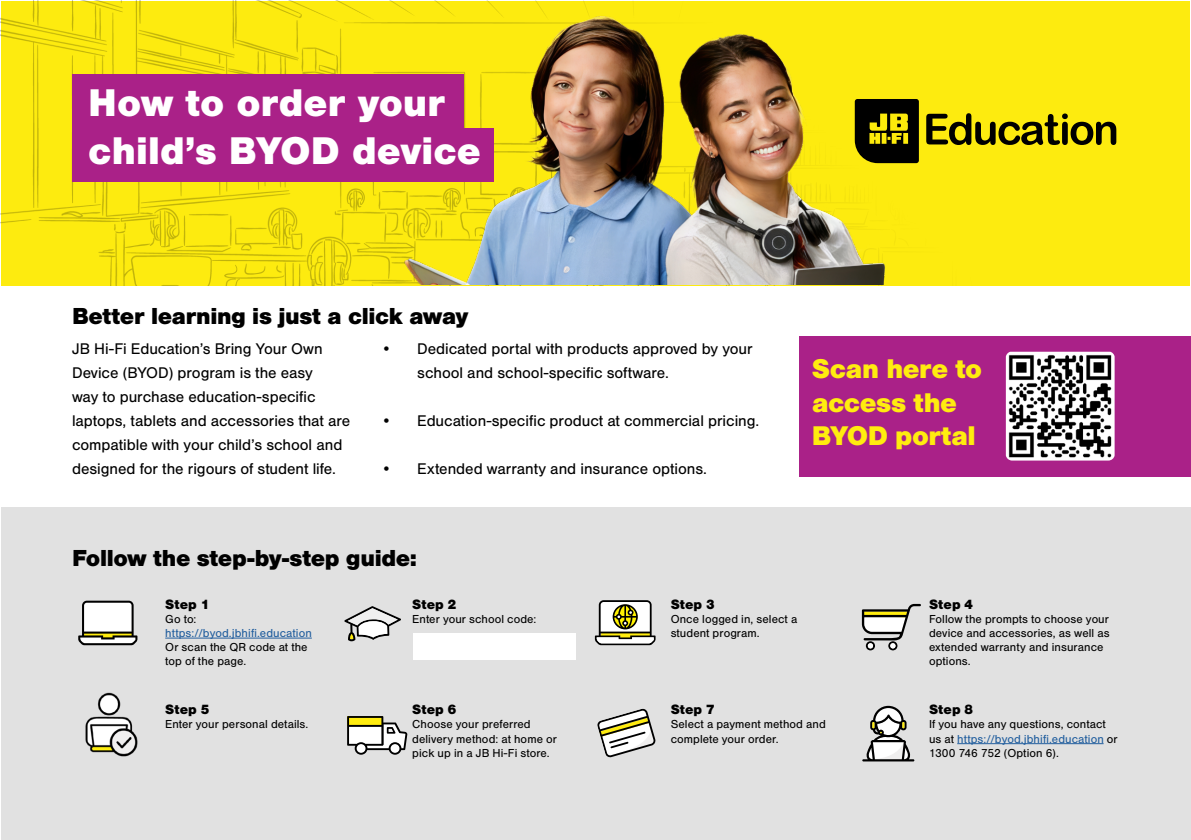
<style>
.page{position:relative;width:1191px;height:840px;background:#fff}
.page>*{position:absolute;margin:0;border:0;box-sizing:border-box;transform-origin:0 0}
.t1{font:900 40px/48px "Nimbus San";color:#fff}
.t2{font:900 28px/33.6px "Nimbus San";letter-spacing:-.015em;color:#ffec0f}
.t3{font:900 24px "Nimbus San";letter-spacing:-.015em;color:#000}
.t4{font:16px/24px "Nimbus San";letter-spacing:-.005em;color:#000}
.t5{font:900 14px "Nimbus San";letter-spacing:.005em;color:#000}
.t6{font:12px/14px "Nimbus San";letter-spacing:.005em;color:#000}
.t7{font:12px "Nimbus San";letter-spacing:.005em;color:#215e9e}
.s1{color:#215e9e}
</style>
<div class="page">
<img style="left:0;top:0;width:1190px;height:285px">
<div style="left:72px;top:74px;width:392px;height:61px;background:#aa2188"></div>
<div style="left:72px;top:128px;width:422px;height:53px;background:#aa2188"></div>
<svg style="left:926px;top:113px;width:190px;height:32px;background:#928708"></svg>
<svg style="left:894px;top:99px;width:25px;height:64px;background:#322f02"></svg>
<img style="left:389px;top:7px;width:505px;height:277px">
<div style="left:799px;top:335px;width:392px;height:141px;background:#aa2188"></div>
<img style="left:1005px;top:351px;width:109px;height:109px">
<div style="left:1px;top:507px;width:1190px;height:332px;background:#e1e1e1"></div>
<hr style="left:165px;top:637px;width:147px;height:1px;background:#215e9e">
<hr style="left:957px;top:742px;width:146px;height:1px;background:#215e9e">
<svg style="left:78px;top:600px;width:59px;height:45px;background:#c3c2b9"></svg>
<svg style="left:597px;top:708px;width:59px;height:49px"></svg>
<svg style="left:862px;top:603px;width:59px;height:47px"></svg>
<svg style="left:862px;top:705px;width:52px;height:56px"></svg>
<svg style="left:347px;top:716px;width:60px;height:38px"></svg>
<img style="left:85px;top:692px;width:53px;height:65px">
<svg style="left:595px;top:600px;width:60px;height:44px;background:#b4b296"></svg>
<svg style="left:344px;top:606px;width:57px;height:35px"></svg>
<div style="left:413px;top:632px;width:163px;height:27px;background:#fff"></div>
<h1 class="t1" style="left:88px;top:79px;width:394px">How to order your child’s BYOD device</h1>
<h3 class="t3" style="left:72px;top:302px;width:398px">Better learning is just a click away</h3>
<h3 class="t4" style="left:72px;top:337px;width:280px">JB Hi-Fi Education’s Bring Your Own Device (BYOD) program is the easy<br>way to purchase education-specific laptops, tablets and accessories that are compatible with your child’s school and designed for the rigours of student life.</h3>
<h3 class="t4" style="left:417px;top:337px;width:337px;text-indent:-36px">• Dedicated portal with products approved by your school and school-specific software.</h3>
<h3 class="t4" style="left:381px;top:409px;width:379px">• Education-specific product at commercial pricing.</h3>
<h3 class="t4" style="left:381px;top:457px;width:327px">• Extended warranty and insurance options.</h3>
<h2 class="t2" style="left:812px;top:352px;width:172px">Scan here to access the<br>BYOD portal</h2>
<h3 class="t3" style="left:72px;top:544px;width:347px">Follow the step-by-step guide:</h3>
<p class="t5" style="left:165px;top:596px;width:46px">Step 1</p>
<p class="t6" style="left:165px;top:611px;width:33px">Go to:</p>
<p class="t7" style="left:165px;top:626px;width:148px">https://byod.jbhifi.education</p>
<p class="t6" style="left:165px;top:639px;width:144px">Or scan the QR code at the top of the page.</p>
<p class="t5" style="left:165px;top:701px;width:46px">Step 5</p>
<p class="t6" style="left:165px;top:717px;width:145px">Enter your personal details.</p>
<p class="t5" style="left:412px;top:596px;width:46px">Step 2</p>
<p class="t6" style="left:412px;top:611px;width:126px">Enter your school code:</p>
<p class="t5" style="left:412px;top:701px;width:46px">Step 6</p>
<p class="t6" style="left:412px;top:717px;width:146px">Choose your preferred delivery method: at home or pick up in a JB Hi-Fi store.</p>
<p class="t5" style="left:670px;top:596px;width:46px">Step 3</p>
<p class="t6" style="left:670px;top:611px;width:128px">Once logged in, select a student program.</p>
<p class="t5" style="left:670px;top:701px;width:46px">Step 7</p>
<p class="t6" style="left:670px;top:717px;width:157px">Select a payment method and complete your order.</p>
<p class="t5" style="left:929px;top:596px;width:46px">Step 4</p>
<p class="t6" style="left:929px;top:611px;width:182px">Follow the prompts to choose your device and accessories, as well as extended warranty and insurance options.</p>
<p class="t5" style="left:929px;top:701px;width:46px">Step 8</p>
<p class="t6" style="left:929px;top:717px;width:190px">If you have any questions, contact us at <span class="s1">https://byod.jbhifi.education</span> or<br>1300 746 752 (Option 6).</p>
</div>
